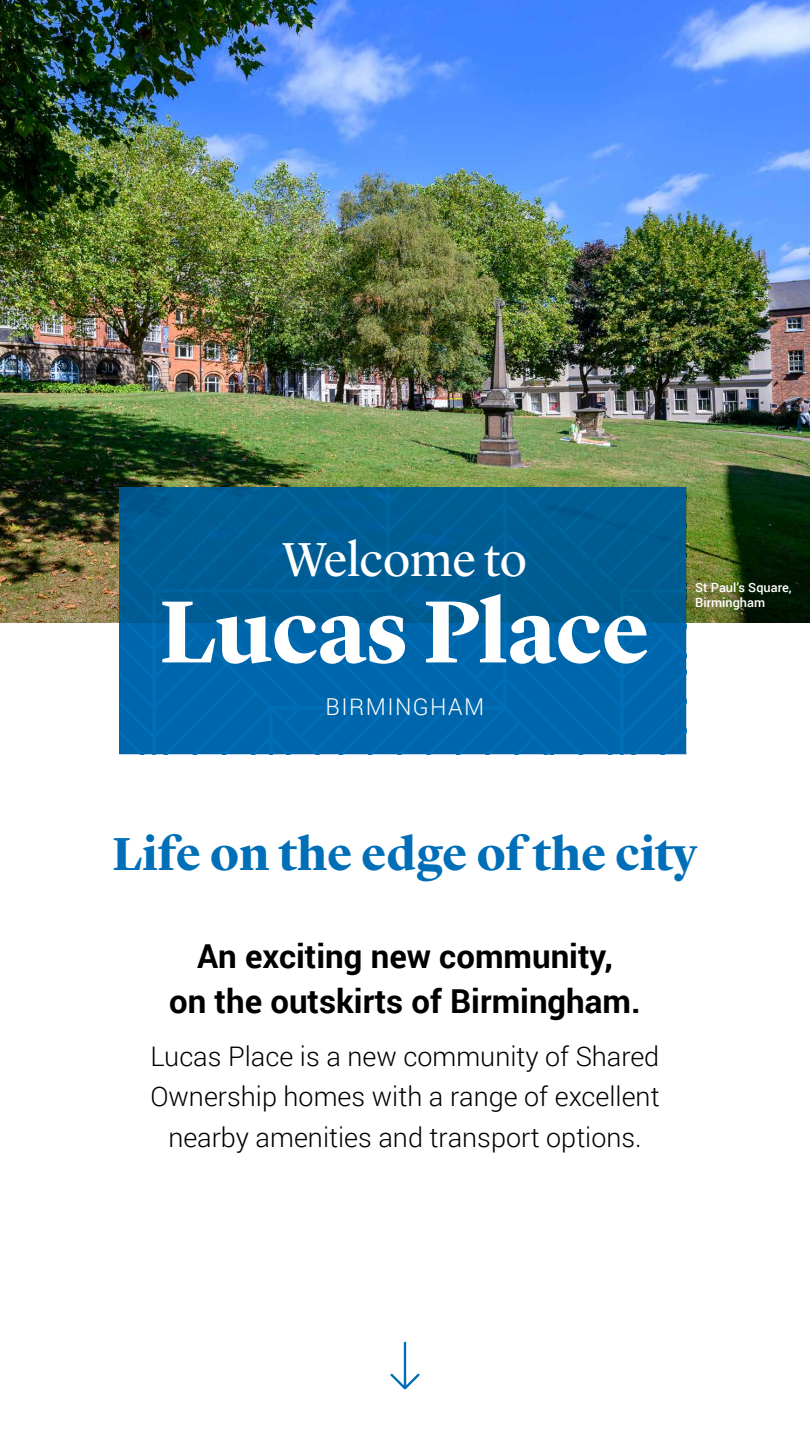
<style>
.page{position:relative;width:810px;height:1440px;background:#fff}
.page>*{position:absolute;margin:0;border:0;box-sizing:border-box;transform-origin:0 0}
.t1{font:700 91.5px "Lyon Display";color:#fff}
.t2{font:49.5px "Lyon Display";letter-spacing:-.01em;color:#fff}
.t3{font:700 48px "Lyon Display";letter-spacing:.005em;color:#006fb8}
.t4{font:700 33px/44.2px "Roboto";color:#000;text-align:center}
.t5{font:300 27px/40.5px "Roboto";color:#000;text-align:center}
.t6{font:300 23.25px "Roboto";letter-spacing:.06em;color:#fff}
.t7{font:500 12.75px/15px "Roboto";color:#fff}
</style>
<div class="page">
<img style="left:0;top:0;width:810px;height:622px">
<svg style="left:119px;top:487px;width:326px;height:267px;background:#0062a0"></svg>
<svg style="left:414px;top:733px;width:31px;height:21px"></svg>
<svg style="left:445px;top:487px;width:241px;height:267px;background:#00629f"></svg>
<svg style="left:390px;top:1341px;width:30px;height:49px"></svg>
<h2 class="t2" style="left:283px;top:523px;width:246px">Welcome to</h2>
<h1 class="t1" style="left:160px;top:563px;width:491px">Lucas Place</h1>
<p class="t6" style="left:326px;top:691px;width:160px">BIRMINGHAM</p>
<p class="t7" style="left:695px;top:580px;width:98px">St Paul’s Square,<br>Birmingham</p>
<h3 class="t3" style="left:113px;top:818px;width:586px">Life on the edge of the city</h3>
<p class="t4" style="left:169px;top:933px;width:473px">An exciting new community,<br>on the outskirts of Birmingham.</p>
<p class="t5" style="left:150px;top:1035px;width:511px">Lucas Place is a new community of Shared<br>Ownership homes with a range of excellent nearby amenities and transport options.</p>
</div>
